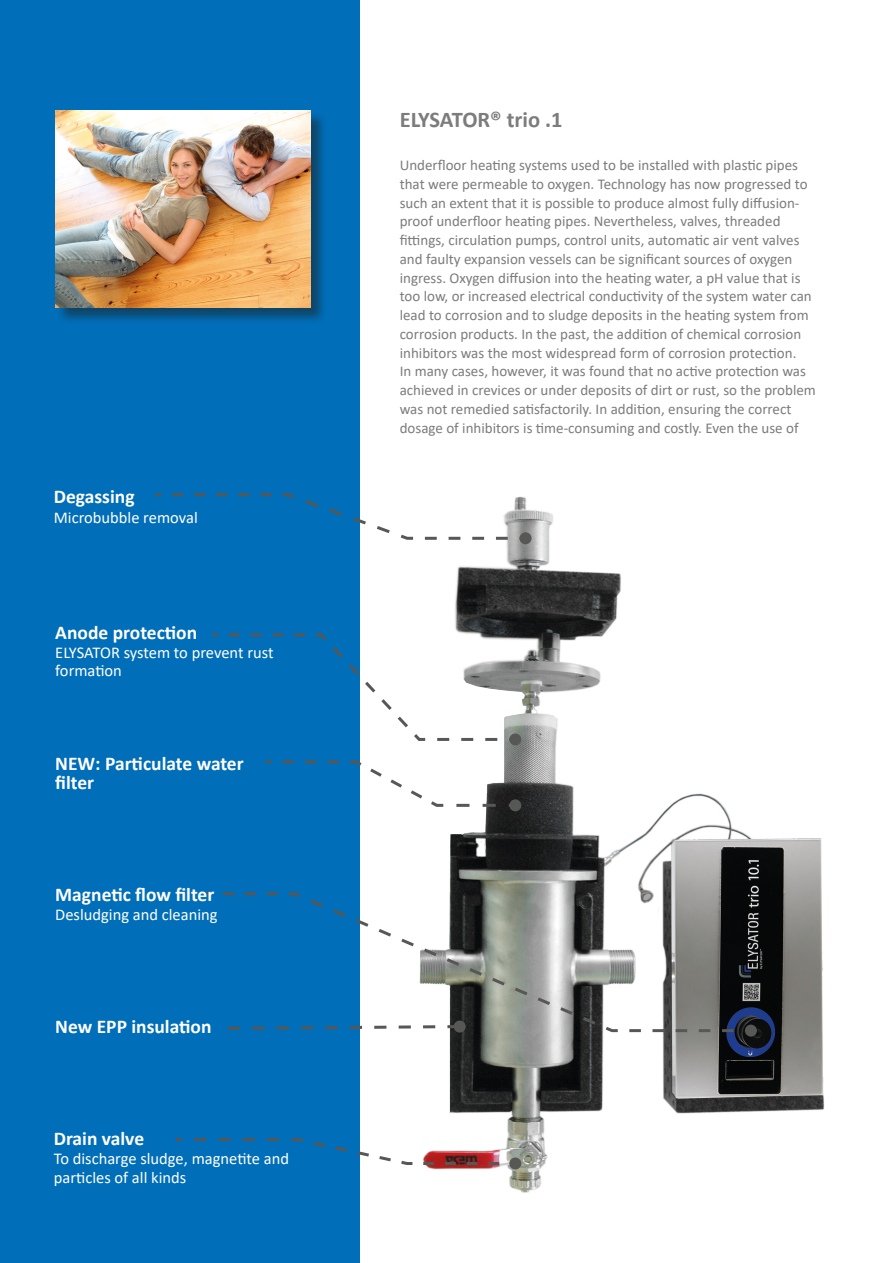
<style>
.page{position:relative;width:893px;height:1263px;background:#fff}
.page>*{position:absolute;margin:0;border:0;box-sizing:border-box;transform-origin:0 0}
.ELY-_Fließtext__Head{font:700 22.5px "Calibri";letter-spacing:-.005em;color:#7c7c7c}
.ELY_-_Fließtext{font:700 19.5px/18.8px "Calibri";color:#fff}
.ELY_-_Fließtext-2{font:16.5px/18.8px "Calibri";color:#fff}
.ELY_-_Fließtext-3{font:15px/18.8px "Calibri";color:#7c7c7c}
</style>
<div class="page">
<div style="left:0;top:0;width:359px;height:1263px;background:#006eb8"></div>
<img style="left:426px;top:510px;width:399px;height:683px">
<div style="left:56px;top:111px;width:272px;height:214px;background:#1d1d1b;opacity:.5"></div>
<img style="left:55px;top:111px;width:255px;height:197px">
<svg style="left:155px;top:492px;width:373px;height:49px"></svg>
<div style="left:519px;top:532px;width:12px;height:12px;background:#575756;border-radius:50%"></div>
<svg style="left:212px;top:632px;width:306px;height:110px"></svg>
<div style="left:509px;top:733px;width:12px;height:12px;background:#575756;border-radius:50%"></div>
<svg style="left:265px;top:759px;width:253px;height:49px"></svg>
<div style="left:509px;top:799px;width:12px;height:12px;background:#575756;border-radius:50%"></div>
<svg style="left:206px;top:890px;width:548px;height:143px"></svg>
<div style="left:745px;top:1024px;width:12px;height:12px;background:#575756;border-radius:50%"></div>
<svg style="left:175px;top:1136px;width:343px;height:30px"></svg>
<div style="left:509px;top:1157px;width:12px;height:12px;background:#575756;border-radius:50%"></div>
<p class="ELY_-_Fließtext" style="left:54px;top:487px;width:82px">Degassing</p>
<p class="ELY_-_Fließtext-2" style="left:54px;top:508px;width:145px">Microbubble removal</p>
<p class="ELY_-_Fließtext" style="left:55px;top:623px;width:143px">Anode protection</p>
<p class="ELY_-_Fließtext-2" style="left:55px;top:642px;width:220px">ELYSATOR system to prevent rust formation</p>
<p class="ELY_-_Fließtext" style="left:55px;top:754px;width:190px">NEW: Particulate water filter</p>
<p class="ELY_-_Fließtext" style="left:55px;top:885px;width:161px">Magnetic flow filter</p>
<p class="ELY_-_Fließtext-2" style="left:55px;top:905px;width:164px">Desludging and cleaning</p>
<p class="ELY_-_Fließtext" style="left:55px;top:1016px;width:158px">New EPP insulation</p>
<p class="ELY_-_Fließtext" style="left:54px;top:1129px;width:92px">Drain valve</p>
<p class="ELY_-_Fließtext-2" style="left:54px;top:1149px;width:237px">To discharge sludge, magnetite and particles of all kinds</p>
<p class="ELY-_Fließtext__Head" style="left:400px;top:104px;width:164px">ELYSATOR® trio .1</p>
<p class="ELY_-_Fließtext-3" style="left:400px;top:155px;width:418px">Underfloor heating systems used to be installed with plastic pipes that were permeable to oxygen. Technology has now progressed to such an extent that it is possible to produce almost fully diffusion&shy;proof underfloor heating pipes. Nevertheless, valves, threaded fittings, circulation pumps, control units, automatic air vent valves and faulty expansion vessels can be significant sources of oxygen ingress. Oxygen diffusion into the heating water, a pH value that is too low, or increased electrical conductivity of the system water can lead to corrosion and to sludge deposits in the heating system from corrosion products. In the past, the addition of chemical corrosion inhibitors was the most widespread form of corrosion protection.<br>In many cases, however, it was found that no active protection was achieved in crevices or under deposits of dirt or rust, so the problem was not remedied satisfactorily. In addition, ensuring the correct dosage of inhibitors is time-consuming and costly. Even the use of</p>
</div>
